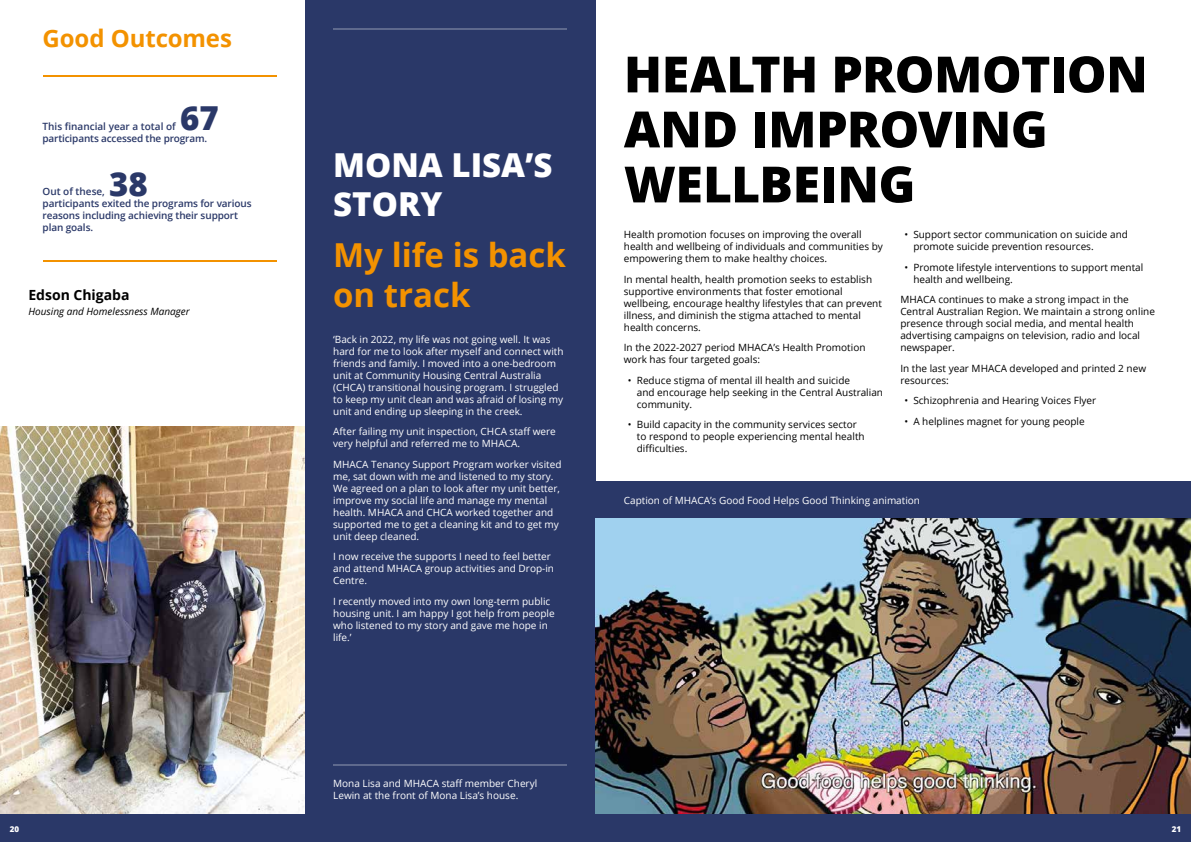
<style>
.page{position:relative;width:1191px;height:842px;background:#fff}
.page>*{position:absolute;margin:0;border:0;box-sizing:border-box;transform-origin:0 0}
.t1{font:800 50px/55px "Open Sans";letter-spacing:-.01em;color:#000}
.t2{font:700 33px/39.6px "Open Sans";color:#f39200}
.t3{font:800 33px/39.6px "Open Sans";color:#fff}
.t4{font:800 33px "Open Sans";color:#2a3868}
.t5{font:700 24px "Open Sans";letter-spacing:-.005em;color:#f39200}
.t6{font:700 14px "Open Sans";color:#000}
.t7{font:10px/12px "Open Sans";color:#000}
.t8{font:10px/12px "Open Sans";color:#fff}
.t9{font:600 10px/12.1px "Open Sans";letter-spacing:-.01em;color:#2a3868}
.t10{font:italic 10px "Open Sans";color:#000}
.t11{font:800 8px "Open Sans";color:#fff}
</style>
<div class="page">
<div style="left:0;top:814px;width:1191px;height:28px;background:#2a3868"></div>
<div style="left:305px;top:0;width:290px;height:814px;background:#2a3868"></div>
<img style="left:0;top:426px;width:305px;height:388px">
<hr style="left:333px;top:28px;width:234px;height:2px;background:#fff">
<hr style="left:333px;top:764px;width:234px;height:2px;background:#fff">
<img style="left:595px;top:518px;width:596px;height:296px">
<div style="left:595px;top:482px;width:596px;height:36px;background:#2a3868"></div>
<hr style="left:43px;top:75px;width:233px;height:1px;background:#f39200">
<hr style="left:43px;top:260px;width:233px;height:1px;background:#f39200">
<h3 class="t5" style="left:43px;top:21px;width:191px">Good Outcomes</h3>
<h2 class="t4" style="left:180px;top:93px;width:40px">67</h2>
<p class="t9" style="left:43px;top:120px;width:166px">This financial year a total of participants accessed the program.</p>
<h2 class="t4" style="left:109px;top:158px;width:40px">38</h2>
<p class="t9" style="left:43px;top:185px;width:211px">Out of these,<br>participants exited the programs for various reasons including achieving their support plan goals.</p>
<h3 class="t6" style="left:28px;top:285px;width:103px">Edson Chigaba</h3>
<p class="t10" style="left:28px;top:305px;width:163px">Housing and Homelessness Manager</p>
<h2 class="t3" style="left:333px;top:143px;width:221px">MONA LISA’S<br>STORY</h2>
<h2 class="t2" style="left:333px;top:235px;width:234px">My life is back on track</h2>
<p class="t8" style="left:333px;top:333px;width:232px">‘Back in 2022, my life was not going well. It was hard for me to look after myself and connect with friends and family. I moved into a one-bedroom unit at Community Housing Central Australia (CHCA) transitional housing program. I struggled to keep my unit clean and was afraid of losing my unit and ending up sleeping in the creek.</p>
<p class="t8" style="left:333px;top:425px;width:224px">After failing my unit inspection, CHCA staff were very helpful and referred me to MHACA.</p>
<p class="t8" style="left:333px;top:458px;width:230px">MHACA Tenancy Support Program worker visited me, sat down with me and listened to my story.<br>We agreed on a plan to look after my unit better, improve my social life and manage my mental health. MHACA and CHCA worked together and supported me to get a cleaning kit and to get my unit deep cleaned.</p>
<p class="t8" style="left:333px;top:550px;width:222px">I now receive the supports I need to feel better and attend MHACA group activities and Drop-in<br>Centre.</p>
<p class="t8" style="left:333px;top:595px;width:223px">I recently moved into my own long-term public housing unit. I am happy I got help from people who listened to my story and gave me hope in life.’</p>
<p class="t8" style="left:333px;top:777px;width:206px">Mona Lisa and MHACA staff member Cheryl<br>Lewin at the front of Mona Lisa’s house.</p>
<h1 class="t1" style="left:624px;top:44px;width:525px">HEALTH PROMOTION<br>AND IMPROVING<br>WELLBEING</h1>
<p class="t7" style="left:624px;top:228px;width:260px">Health promotion focuses on improving the overall health and wellbeing of individuals and communities by empowering them to make healthy choices.</p>
<p class="t7" style="left:624px;top:273px;width:260px">In mental health, health promotion seeks to establish supportive environments that foster emotional wellbeing, encourage healthy lifestyles that can prevent illness, and diminish the stigma attached to mental health concerns.</p>
<p class="t7" style="left:624px;top:341px;width:243px">In the 2022-2027 period MHACA’s Health Promotion work has four targeted goals:</p>
<p class="t7" style="left:637px;top:374px;width:248px;text-indent:-9px">• Reduce stigma of mental ill health and suicide<br>and encourage help seeking in the Central Australian community.</p>
<p class="t7" style="left:637px;top:418px;width:229px;text-indent:-9px">• Build capacity in the community services sector to respond to people experiencing mental health difficulties.</p>
<p class="t7" style="left:913px;top:228px;width:216px;text-indent:-9px">• Support sector communication on suicide and promote suicide prevention resources.</p>
<p class="t7" style="left:913px;top:261px;width:231px;text-indent:-9px">• Promote lifestyle interventions to support mental health and wellbeing.</p>
<p class="t7" style="left:900px;top:293px;width:256px">MHACA continues to make a strong impact in the Central Australian Region. We maintain a strong online presence through social media, and mental health advertising campaigns on television, radio and local newspaper.</p>
<p class="t7" style="left:900px;top:362px;width:247px">In the last year MHACA developed and printed 2 new resources:</p>
<p class="t7" style="left:904px;top:394px;width:193px">• Schizophrenia and Hearing Voices Flyer</p>
<p class="t7" style="left:904px;top:415px;width:182px">• A helplines magnet for young people</p>
<p class="t8" style="left:624px;top:494px;width:298px">Caption of MHACA’s Good Food Helps Good Thinking animation</p>
<p class="t11" style="left:10px;top:823px;width:11px">20</p>
<p class="t11" style="left:1171px;top:823px;width:11px">21</p>
</div>
